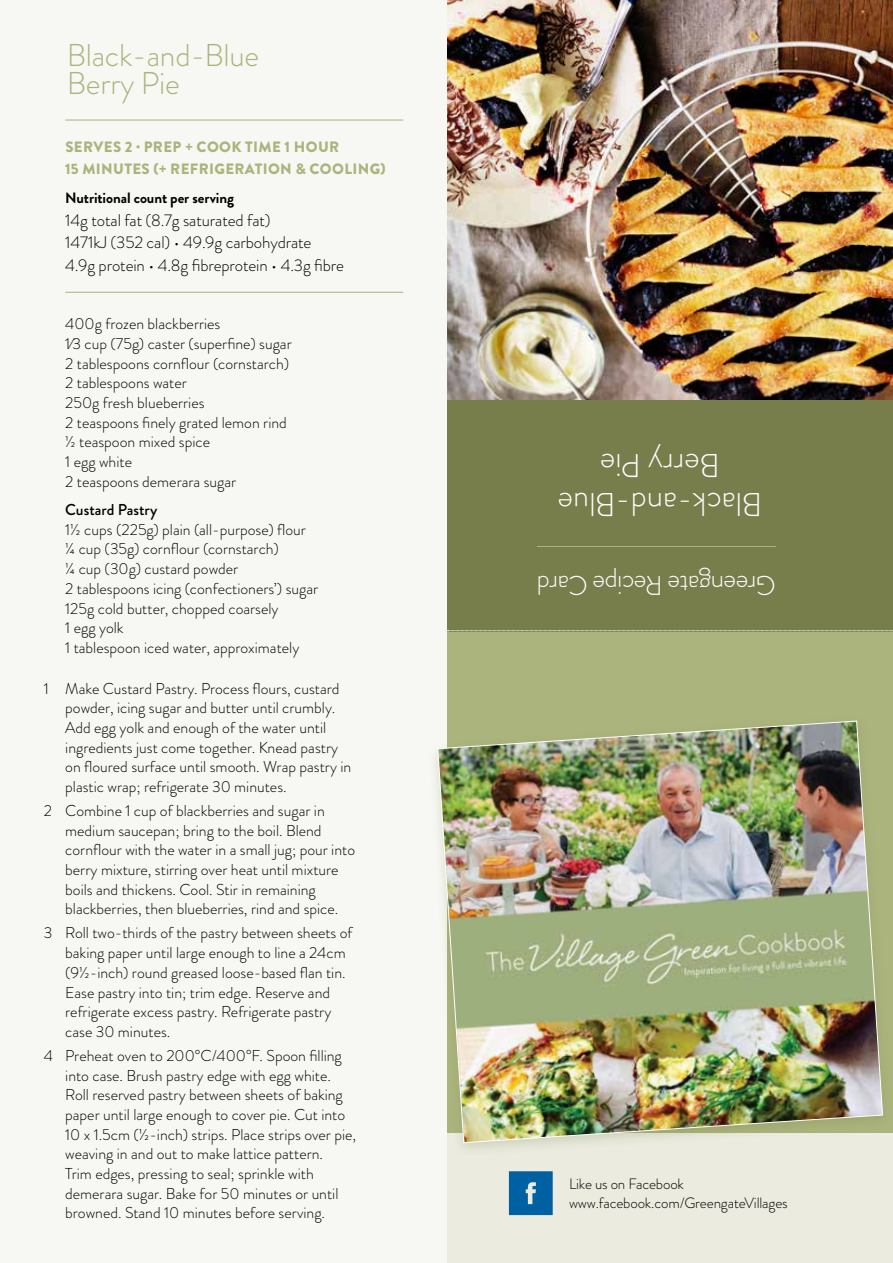
<style>
.page{position:relative;width:893px;height:1263px;background:#fff}
.page>*{position:absolute;margin:0;border:0;box-sizing:border-box;transform-origin:0 0}
.t1{font:300 33px/39px "Brandon Grotesque";color:#fff;text-align:center}
.t2{font:300 31.5px/27.5px "Brandon Grotesque";letter-spacing:-.005em;color:#abb47c}
.t3{font:300 27px "Brandon Grotesque";letter-spacing:-.02em;color:#fff}
.t4{font:300 16.8px/22.5px "Brandon Grotesque";letter-spacing:-.005em;color:#000}
.t5{font:300 15.75px/19.6px "Brandon Grotesque";color:#000}
.t6{font:500 15.75px "Brandon Grotesque";color:#000}
.t7{font:900 15px/21.9px "Brandon Grotesque";letter-spacing:.025em;color:#abb47c}
.t8{font:300 15px/19.5px "Brandon Grotesque";letter-spacing:-.01em;color:#000}
.t9{font:700 15px "Brandon Grotesque";letter-spacing:-.005em;color:#000}
</style>
<div class="page">
<div style="left:446px;top:0;width:447px;height:1263px;background:#abb47c"></div>
<div style="left:446px;top:1133px;width:447px;height:130px;background:#ebecdf"></div>
<div style="left:446px;top:0;width:447px;height:631px;background:#777e4c"></div>
<hr style="left:537px;top:546px;width:239px;height:1px;background:#abb47c">
<img style="left:446px;top:0;width:447px;height:400px">
<svg style="left:447px;top:630px;width:446px;height:1px"></svg>
<svg style="left:509px;top:1171px;width:44px;height:44px;background:#126ca6"></svg>
<div style="left:0;top:0;width:446px;height:1263px;background:#f7f8f3"></div>
<hr style="left:65px;top:120px;width:338px;height:1px;background:#abb47c">
<hr style="left:65px;top:292px;width:338px;height:1px;background:#abb47c">
<div style="left:426px;top:714px;width:467px;height:444px;background:#777e4c;opacity:.25"></div>
<img style="left:437px;top:721px;width:446px;height:422px">
<h2 class="t2" style="left:67px;top:42px;width:194px">Black-and-Blue<br>Berry Pie</h2>
<p class="t7" style="left:65px;top:136px;width:322px">SERVES 2 · PREP + COOK TIME 1 HOUR<br>15 MINUTES (+ REFRIGERATION &amp; COOLING)</p>
<p class="t9" style="left:65px;top:188px;width:170px">Nutritional count per serving</p>
<p class="t4" style="left:65px;top:209px;width:280px">14g total fat (8.7g saturated fat)<br>1471kJ (352 cal) • 49.9g carbohydrate<br>4.9g protein • 4.8g fibreprotein • 4.3g fibre</p>
<p class="t5" style="left:65px;top:314px;width:228px">400g frozen blackberries<br>1⁄3 cup (75g) caster (superfine) sugar<br>2 tablespoons cornflour (cornstarch)<br>2 tablespoons water<br>250g fresh blueberries<br>2 teaspoons finely grated lemon rind ½ teaspoon mixed spice<br>1 egg white<br>2 teaspoons demerara sugar</p>
<p class="t6" style="left:65px;top:499px;width:94px">Custard Pastry</p>
<p class="t5" style="left:65px;top:519px;width:254px">1½ cups (225g) plain (all-purpose) flour ¼ cup (35g) cornflour (cornstarch)<br>¼ cup (30g) custard powder<br>2 tablespoons icing (confectioners’) sugar 125g cold butter, chopped coarsely<br>1 egg yolk<br>1 tablespoon iced water, approximately</p>
<p class="t5" style="left:65px;top:678px;width:288px;text-indent:-21px">1 Make Custard Pastry. Process flours, custard powder, icing sugar and butter until crumbly.<br>Add egg yolk and enough of the water until ingredients just come together. Knead pastry on floured surface until smooth. Wrap pastry in plastic wrap; refrigerate 30 minutes.</p>
<p class="t5" style="left:65px;top:801px;width:291px;text-indent:-21px">2 Combine 1 cup of blackberries and sugar in medium saucepan; bring to the boil. Blend cornflour with the water in a small jug; pour into berry mixture, stirring over heat until mixture boils and thickens. Cool. Stir in remaining blackberries, then blueberries, rind and spice.</p>
<p class="t5" style="left:65px;top:923px;width:289px;text-indent:-21px">3 Roll two-thirds of the pastry between sheets of baking paper until large enough to line a 24cm (9½-inch) round greased loose-based flan tin.<br>Ease pastry into tin; trim edge. Reserve and refrigerate excess pastry. Refrigerate pastry case 30 minutes.</p>
<p class="t5" style="left:65px;top:1046px;width:292px;text-indent:-21px">4 Preheat oven to 200°C/400°F. Spoon filling into case. Brush pastry edge with egg white.<br>Roll reserved pastry between sheets of baking paper until large enough to cover pie. Cut into 10 x 1.5cm (½-inch) strips. Place strips over pie, weaving in and out to make lattice pattern.<br>Trim edges, pressing to seal; sprinkle with demerara sugar. Bake for 50 minutes or until browned. Stand 10 minutes before serving.</p>
<h1 class="t1" style="left:762px;top:524px;width:206px;rotate:-180deg">Black-and-Blue<br>Berry Pie</h1>
<h3 class="t3" style="left:776px;top:604px;width:240px;rotate:-180deg">Greengate Recipe Card</h3>
<p class="t8" style="left:569px;top:1174px;width:220px">Like us on Facebook www.facebook.com/GreengateVillages</p>
</div>
